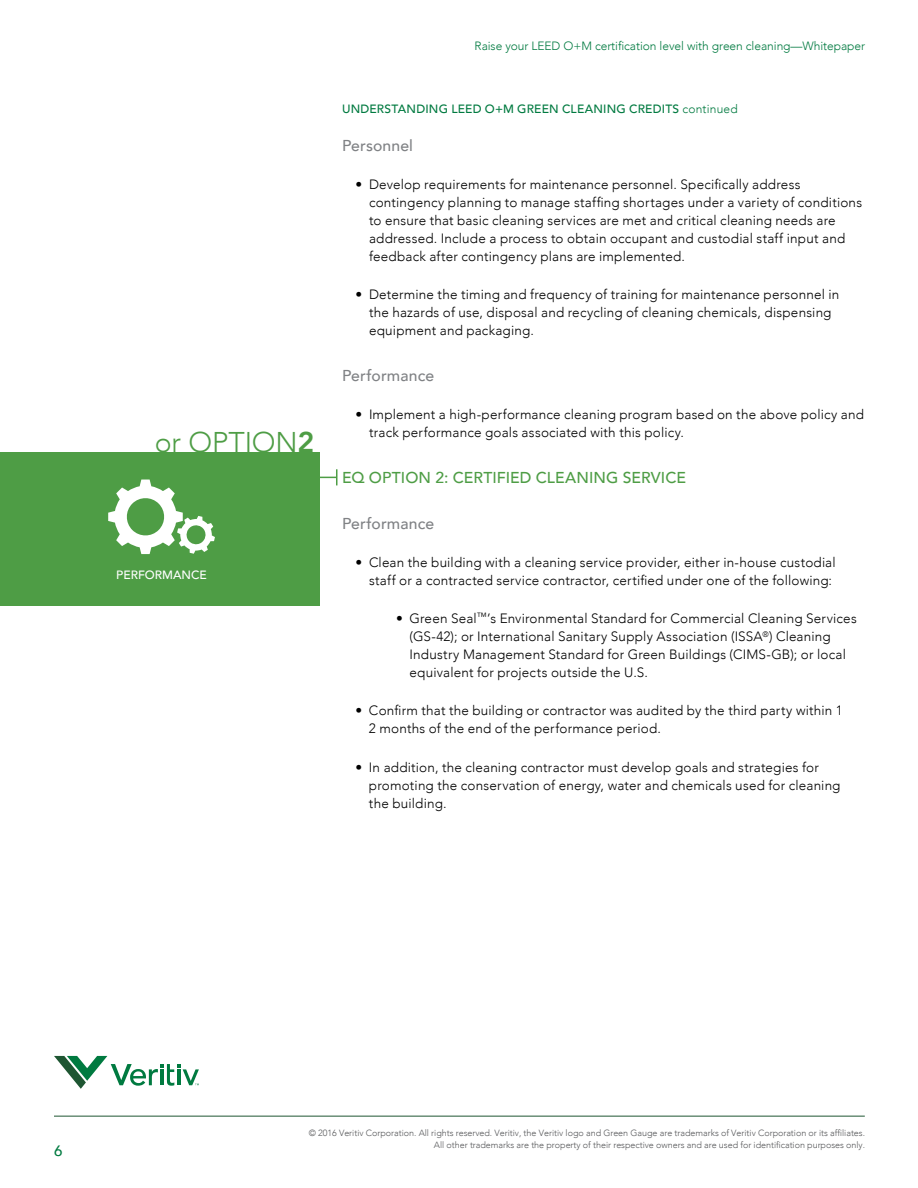
<style>
.page{position:relative;width:918px;height:1188px;background:#fff}
.page>*{position:absolute;margin:0;border:0;box-sizing:border-box;transform-origin:0 0}
.t1{font:300 28.5px "Avenir";letter-spacing:-.005em;color:#4e9d45}
.t2{font:500 15.75px "Avenir";letter-spacing:.005em;color:#4e9d45}
.t3{font:500 15.75px "Avenir";letter-spacing:.01em;color:#808285}
.t4{font:500 15px "Avenir";color:#007a40}
.t5{font:300 13.5px/18px "Avenir";letter-spacing:.015em;color:#000}
.t6{font:300 12px "Avenir";letter-spacing:-.005em;color:#007a40}
.t7{font:500 12px "Avenir";letter-spacing:.015em;color:#007a40}
.t8{font:500 12px "Avenir";color:#fff}
.t9{font:300 9px/12px "Avenir";letter-spacing:-.005em;color:#58595b;text-align:right}
.s1{font-weight:800}
.s2{font-weight:300}
</style>
<div class="page">
<hr style="left:54px;top:1116px;width:811px;height:1px;background:#1e5632">
<svg style="left:54px;top:1056px;width:145px;height:33px"></svg>
<div style="left:0;top:452px;width:320px;height:154px;background:#4e9d45"></div>
<svg style="left:108px;top:480px;width:107px;height:74px"></svg>
<svg style="left:320px;top:469px;width:17px;height:16px"></svg>
<h1 class="t1" style="left:155px;top:425px;width:161px">or OPTION<span class="s1">2</span></h1>
<p class="t8" style="left:116px;top:565px;width:92px">PERFORMANCE</p>
<p class="t6" style="left:475px;top:39px;width:392px">Raise your LEED O+M certification level with green cleaning—Whitepaper</p>
<p class="t7" style="left:342px;top:99px;width:397px">UNDERSTANDING LEED O+M GREEN CLEANING CREDITS <span class="s2">continued</span></p>
<p class="t3" style="left:342px;top:132px;width:73px">Personnel</p>
<p class="t5" style="left:369px;top:175px;width:495px;text-indent:-14px">• Develop requirements for maintenance personnel. Specifically address contingency planning to manage staffing shortages under a variety of conditions to ensure that basic cleaning services are met and critical cleaning needs are addressed. Include a process to obtain occupant and custodial staff input and feedback after contingency plans are implemented.</p>
<p class="t5" style="left:369px;top:286px;width:472px;text-indent:-14px">• Determine the timing and frequency of training for maintenance personnel in the hazards of use, disposal and recycling of cleaning chemicals, dispensing equipment and packaging.</p>
<p class="t3" style="left:342px;top:362px;width:94px">Performance</p>
<p class="t5" style="left:369px;top:406px;width:497px;text-indent:-14px">• Implement a high-performance cleaning program based on the above policy and track performance goals associated with this policy.</p>
<p class="t2" style="left:342px;top:464px;width:346px">EQ OPTION 2: CERTIFIED CLEANING SERVICE</p>
<p class="t3" style="left:342px;top:510px;width:94px">Performance</p>
<p class="t5" style="left:356px;top:553px;width:482px;text-align:right">• Clean the building with a cleaning service provider, either in-house custodial staff or a contracted service contractor, certified under one of the following:</p>
<p class="t5" style="left:409px;top:610px;width:449px;text-indent:-13px">• Green Seal<sup>™</sup>’s Environmental Standard for Commercial Cleaning Services (GS-42); or International Sanitary Supply Association (ISSA<sup>®</sup>) Cleaning Industry Management Standard for Green Buildings (CIMS-GB); or local equivalent for projects outside the U.S.</p>
<p class="t5" style="left:369px;top:702px;width:475px;text-indent:-14px">• Confirm that the building or contractor was audited by the third party within 1<br>2 months of the end of the performance period.</p>
<p class="t5" style="left:369px;top:758px;width:473px;text-indent:-14px">• In addition, the cleaning contractor must develop goals and strategies for promoting the conservation of energy, water and chemicals used for cleaning the building.</p>
<p class="t4" style="left:54px;top:1137px;width:10px">6</p>
<p class="t9" style="left:309px;top:1127px;width:558px">© 2016 Veritiv Corporation. All rights reserved. Veritiv, the Veritiv logo and Green Gauge are trademarks of Veritiv Corporation or its affiliates.<br>All other trademarks are the property of their respective owners and are used for identification purposes only.</p>
</div>
